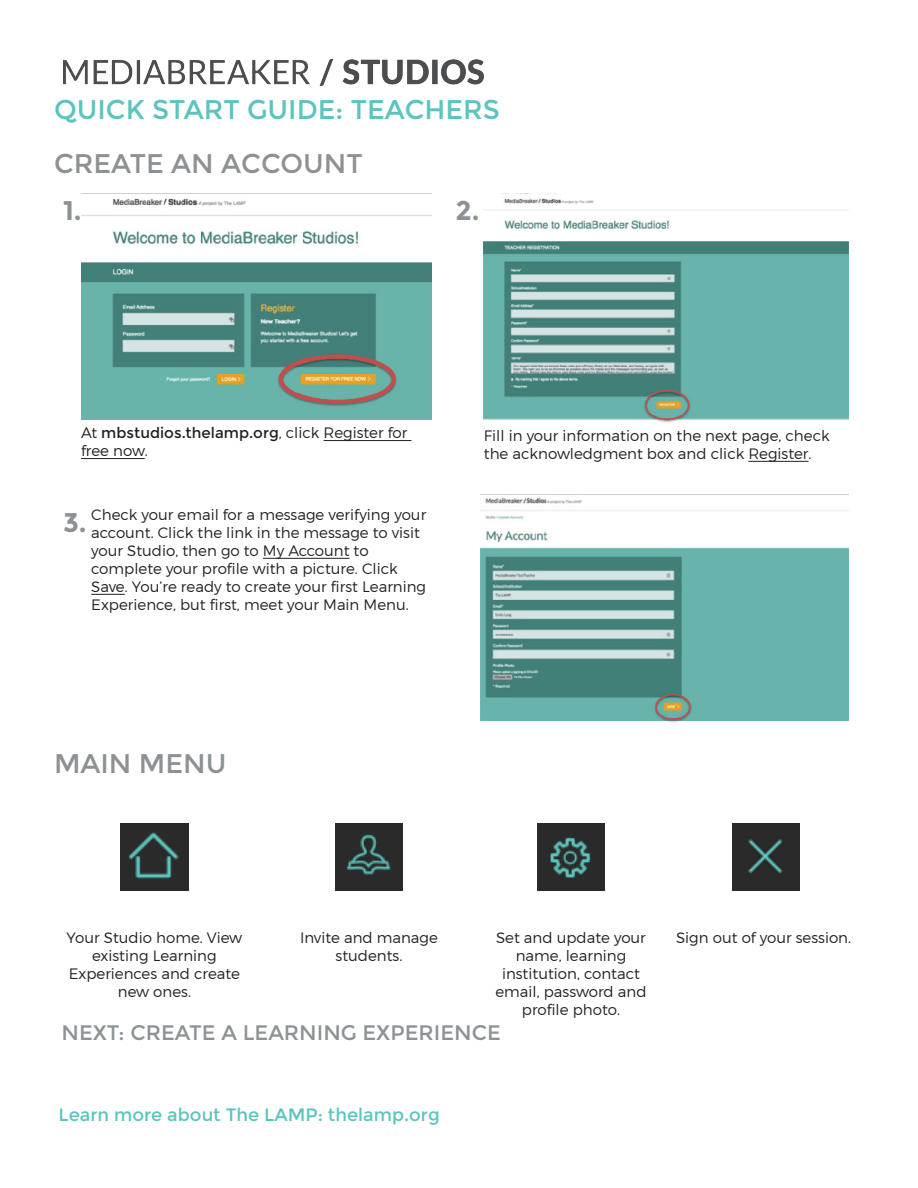
<style>
.page{position:relative;width:918px;height:1188px;background:#fff}
.page>*{position:absolute;margin:0;border:0;box-sizing:border-box;transform-origin:0 0}
.t1{font:27px "Montserrat";color:#5bc4bc}
.t2{font:27px "Montserrat";color:#8d9193}
.t3{font:700 27px "Montserrat";color:#8d9193}
.t4{font:21px "Montserrat";color:#8d9295}
.t5{font:18px "Montserrat";color:#5bc4bc}
.t6{font:300 15px/18px "Montserrat";color:#231f20;text-align:center}
.s1{font-weight:400}
</style>
<div class="page">
<img style="left:121px;top:824px;width:67px;height:67px">
<img style="left:63px;top:59px;width:421px;height:26px">
<img style="left:335px;top:824px;width:68px;height:67px">
<img style="left:537px;top:824px;width:68px;height:67px">
<img style="left:732px;top:824px;width:68px;height:67px">
<img style="left:81px;top:193px;width:351px;height:226px">
<hr style="left:324px;top:440px;width:87px;height:1px;background:#231f20">
<hr style="left:81px;top:458px;width:64px;height:1px;background:#231f20">
<img style="left:484px;top:193px;width:364px;height:230px">
<hr style="left:748px;top:461px;width:61px;height:1px;background:#231f20">
<hr style="left:263px;top:558px;width:86px;height:1px;background:#231f20">
<hr style="left:91px;top:594px;width:34px;height:1px;background:#231f20">
<img style="left:481px;top:494px;width:367px;height:228px">
<p class="t1" style="left:54px;top:94px;width:447px">QUICK START GUIDE: TEACHERS</p>
<p class="t2" style="left:54px;top:148px;width:310px">CREATE AN ACCOUNT</p>
<p class="t3" style="left:63px;top:194px;width:20px">1.</p>
<p class="t3" style="left:456px;top:194px;width:26px">2.</p>
<p class="t6" style="left:81px;top:424px;width:328px;text-align:left">At <span class="s1">mbstudios.thelamp.org</span>, click Register for free now.</p>
<p class="t6" style="left:484px;top:427px;width:347px;text-align:left">Fill in your information on the next page, check the acknowledgment box and click Register.</p>
<p class="t6" style="left:91px;top:505px;width:336px;text-align:left">Check your email for a message verifying your account. Click the link in the message to visit your Studio, then go to My Account to</p>
<p class="t6" style="left:91px;top:559px;width:336px;text-align:left">complete your profile with a picture. Click<br>Save. You’re ready to create your first Learning<br>Experience, but first, meet your Main Menu.</p>
<p class="t3" style="left:63px;top:506px;width:25px">3.</p>
<p class="t2" style="left:54px;top:748px;width:174px">MAIN MENU</p>
<p class="t6" style="left:67px;top:929px;width:177px">Your Studio home. View existing Learning</p>
<p class="t6" style="left:69px;top:965px;width:173px">Experiences and create new ones.</p>
<p class="t6" style="left:300px;top:929px;width:139px">Invite and manage</p>
<p class="t6" style="left:336px;top:947px;width:68px">students.</p>
<p class="t6" style="left:496px;top:928px;width:151px">Set and update your name, learning</p>
<p class="t6" style="left:495px;top:964px;width:153px">institution, contact email, password and profile photo.</p>
<p class="t4" style="left:62px;top:1020px;width:441px">NEXT: CREATE A LEARNING EXPERIENCE</p>
<p class="t5" style="left:58px;top:1104px;width:383px">Learn more about The LAMP: thelamp.org</p>
<p class="t6" style="left:676px;top:929px;width:177px">Sign out of your session.</p>
</div>
